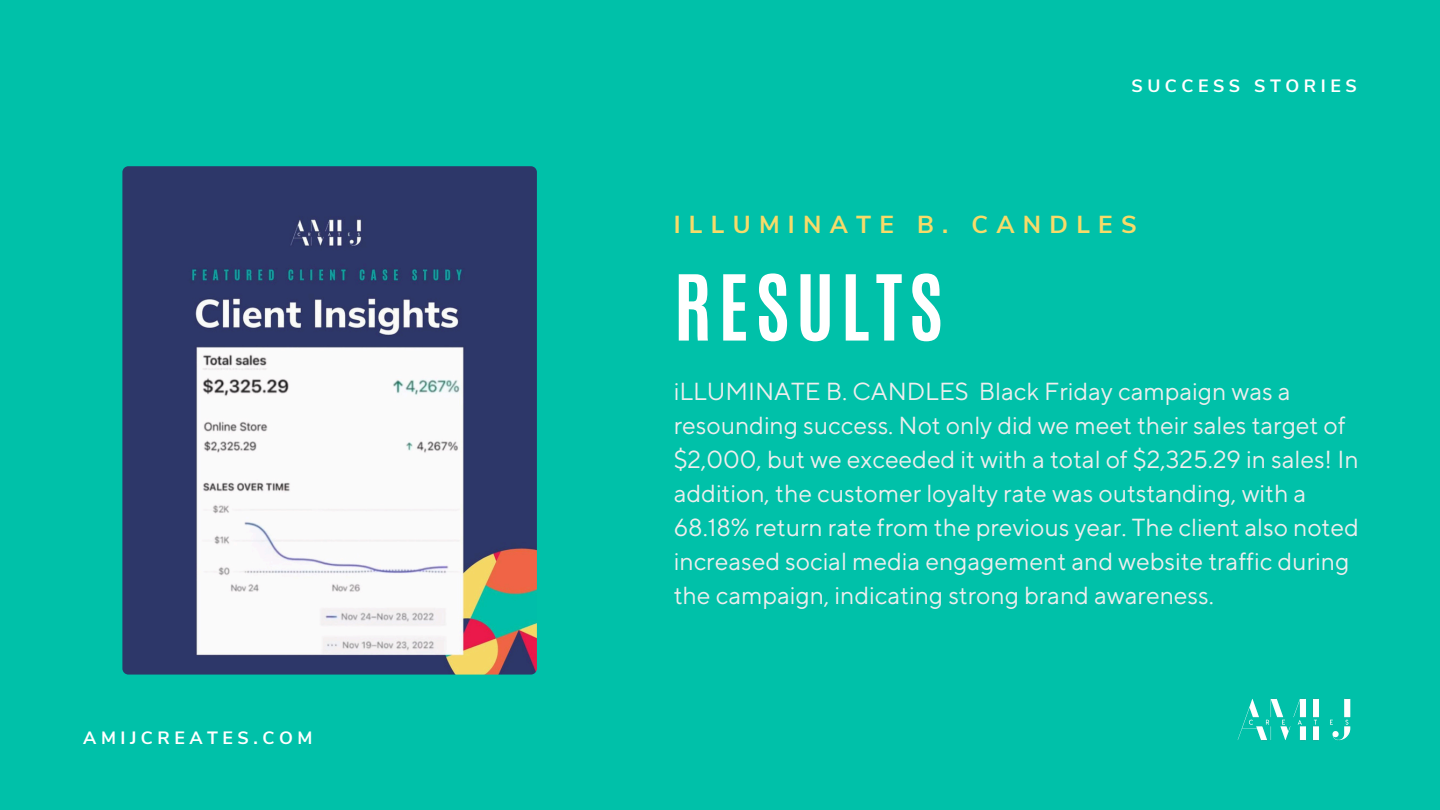
<style>
.page{position:relative;width:1440px;height:810px;background:#00c1a9}
.page>*{position:absolute;margin:0;border:0;box-sizing:border-box;transform-origin:0 0}
.t1{font:700 77.2px "Antonio";letter-spacing:.085em;color:#fff}
.t2{font:24.6px/34px "TT Norms Pro";color:#eee}
.t3{font:700 24.6px "Nunito Sans";letter-spacing:.335em;color:#f7db69}
.t4{font:700 17.8px "Nunito Sans";letter-spacing:.255em;color:#fff}
</style>
<div class="page">
<img style="left:1237px;top:698px;width:114px;height:43px">
<img style="left:122px;top:166px;width:415px;height:509px;border-radius:6px">
<p class="t4" style="left:83px;top:726px;width:231px">AMIJCREATES.COM</p>
<p class="t4" style="left:1131px;top:74px;width:227px">SUCCESS STORIES</p>
<h1 class="t3" style="left:674px;top:208px;width:464px">ILLUMINATE B. CANDLES</h1>
<h2 class="t1" style="left:674px;top:252px;width:270px">RESULTS</h2>
<h3 class="t2" style="left:674px;top:375px;width:687px">iLLUMINATE B. CANDLES Black Friday campaign was a resounding success. Not only did we meet their sales target of $2,000, but we exceeded it with a total of $2,325.29 in sales! In addition, the customer loyalty rate was outstanding, with a 68.18% return rate from the previous year. The client also noted increased social media engagement and website traffic during the campaign, indicating strong brand awareness.</h3>
</div>
